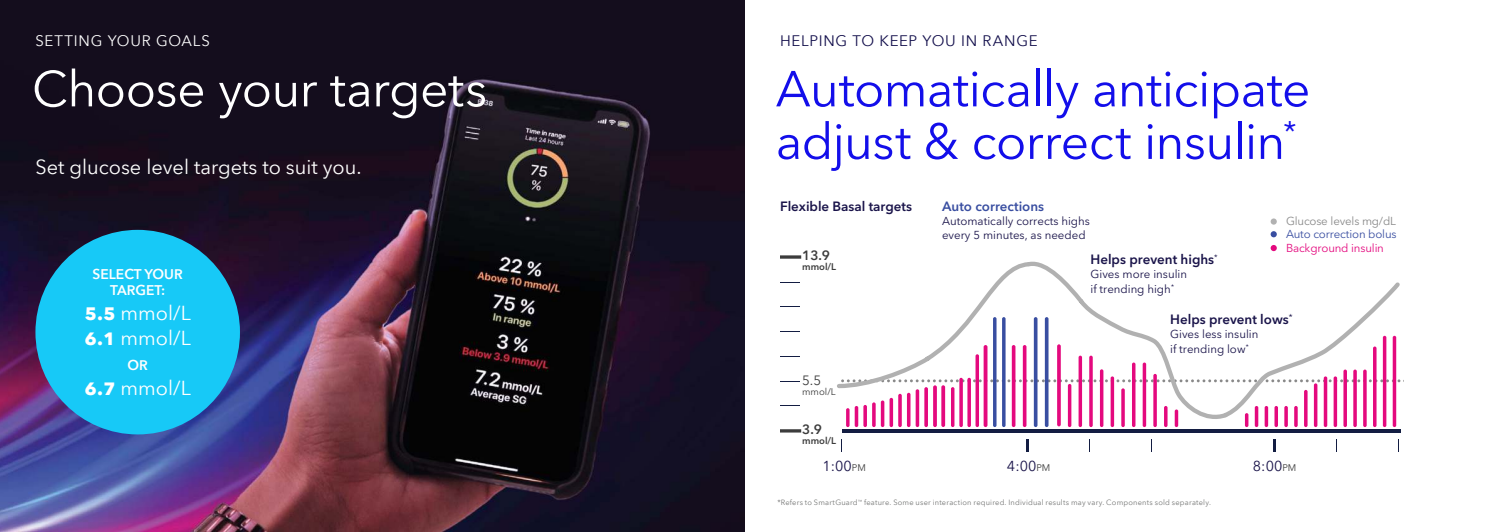
<style>
.page{position:relative;width:1489px;height:532px;background:#fff}
.page>*{position:absolute;margin:0;border:0;box-sizing:border-box;transform-origin:0 0}
.t1{font:50px/52.5px "Avenir Next World";letter-spacing:-.015em;color:#130eea}
.t2{font:50px "Avenir Next World";letter-spacing:-.015em;color:#fff}
.t3{font:20px/25px "Avenir Next World";color:#fff}
.t4{font:15px "Avenir Next World";letter-spacing:.05em;color:#120e4b}
.t5{font:15px "Avenir Next World";letter-spacing:.05em;color:#fff}
.t6{font:14.38px "Avenir Next World";color:#1a144a}
.t7{font:600 13.75px/16.2px "Avenir Next World";color:#fff;text-align:center}
.t8{font:600 13.38px "Avenir Next World";color:#1a144a}
.t9{font:600 13.38px "Avenir Next World";color:#394ea1}
.t10{font:600 13.38px "Avenir Next World";color:#3c3c3c}
.t11{font:13.38px "Avenir Next World";color:#3c3c3c}
.t12{font:11.5px/14.5px "Avenir Next World";color:#1a144a}
.t13{font:11.5px "Avenir Next World";letter-spacing:-.01em;color:#394ea1}
.t14{font:11.5px "Avenir Next World";letter-spacing:-.02em;color:#898989}
.t15{font:11.5px "Avenir Next World";letter-spacing:-.01em;color:#e4097e}
.t16{font:600 9.5px "Avenir Next World";color:#3c3c3c}
.t17{font:9.5px "Avenir Next World";color:#3c3c3c}
.t18{font:7.5px "Avenir Next World";letter-spacing:.025em;color:#767776}
.s1{font-weight:700}
.s2{font-size:9.5px;color:#3c3c3c}
</style>
<div class="page">
<img style="left:0;top:1px;width:744px;height:530px">
<div style="left:35px;top:230px;width:205px;height:204px;background:#17c9f7;border-radius:50%"></div>
<svg style="left:1231px;top:282px;width:170px;height:138px"></svg>
<div style="left:780px;top:429px;width:21px;height:3px;border:2px solid #3c3c3c"></div>
<svg style="left:780px;top:405px;width:20px;height:1px"></svg>
<svg style="left:780px;top:381px;width:20px;height:1px"></svg>
<svg style="left:780px;top:331px;width:20px;height:1px"></svg>
<svg style="left:780px;top:306px;width:20px;height:1px"></svg>
<svg style="left:780px;top:282px;width:20px;height:1px"></svg>
<div style="left:780px;top:255px;width:21px;height:3px;border:2px solid #3c3c3c"></div>
<svg style="left:780px;top:356px;width:20px;height:1px"></svg>
<svg style="left:1273px;top:439px;width:2px;height:12px"></svg>
<svg style="left:1026px;top:439px;width:2px;height:12px"></svg>
<svg style="left:841px;top:439px;width:1px;height:12px"></svg>
<hr style="left:841px;top:429px;width:559px;height:3px;background:#131d42">
<svg style="left:837px;top:261px;width:394px;height:161px"></svg>
<svg style="left:1270px;top:231px;width:6px;height:6px"></svg>
<svg style="left:1270px;top:218px;width:6px;height:6px"></svg>
<svg style="left:1270px;top:245px;width:6px;height:6px"></svg>
<hr style="left:846px;top:408px;width:3px;height:19px;background:#e4097e;border-radius:2px">
<svg style="left:854px;top:406px;width:4px;height:21px"></svg>
<hr style="left:863px;top:405px;width:3px;height:22px;background:#e4097e;border-radius:2px">
<hr style="left:872px;top:402px;width:3px;height:25px;background:#e4097e;border-radius:2px">
<svg style="left:880px;top:400px;width:4px;height:27px"></svg>
<svg style="left:889px;top:397px;width:4px;height:30px"></svg>
<hr style="left:898px;top:393px;width:3px;height:34px;background:#e4097e;border-radius:2px">
<svg style="left:906px;top:392px;width:4px;height:35px"></svg>
<svg style="left:915px;top:389px;width:4px;height:38px"></svg>
<hr style="left:924px;top:387px;width:3px;height:40px;background:#e4097e;border-radius:2px">
<hr style="left:933px;top:385px;width:3px;height:42px;background:#e4097e;border-radius:2px">
<svg style="left:941px;top:385px;width:4px;height:42px"></svg>
<svg style="left:950px;top:387px;width:4px;height:40px"></svg>
<hr style="left:959px;top:377px;width:3px;height:50px;background:#e4097e;border-radius:2px">
<hr style="left:967px;top:377px;width:3px;height:50px;background:#e4097e;border-radius:2px">
<hr style="left:975px;top:354px;width:3px;height:73px;background:#e4097e;border-radius:2px">
<svg style="left:983px;top:345px;width:4px;height:82px"></svg>
<svg style="left:992px;top:317px;width:4px;height:110px"></svg>
<hr style="left:1002px;top:317px;width:3px;height:110px;background:#394ea1;border-radius:2px">
<svg style="left:1033px;top:317px;width:4px;height:110px"></svg>
<svg style="left:1044px;top:317px;width:4px;height:110px"></svg>
<svg style="left:1011px;top:345px;width:4px;height:82px"></svg>
<svg style="left:1022px;top:345px;width:4px;height:82px"></svg>
<hr style="left:1057px;top:344px;width:3px;height:82px;background:#e4097e;border-radius:2px">
<hr style="left:1078px;top:355px;width:3px;height:72px;background:#e4097e;border-radius:2px">
<hr style="left:1089px;top:355px;width:3px;height:72px;background:#e4097e;border-radius:2px">
<svg style="left:1067px;top:384px;width:4px;height:43px"></svg>
<svg style="left:1099px;top:369px;width:4px;height:58px"></svg>
<svg style="left:1110px;top:376px;width:4px;height:51px"></svg>
<hr style="left:1121px;top:388px;width:3px;height:39px;background:#e4097e;border-radius:2px">
<svg style="left:1131px;top:362px;width:4px;height:65px"></svg>
<svg style="left:1142px;top:362px;width:4px;height:65px"></svg>
<hr style="left:1153px;top:374px;width:3px;height:53px;background:#e4097e;border-radius:2px">
<svg style="left:1163px;top:406px;width:4px;height:21px"></svg>
<svg style="left:1174px;top:409px;width:4px;height:18px"></svg>
<svg style="left:1244px;top:413px;width:4px;height:14px"></svg>
<svg style="left:1254px;top:406px;width:4px;height:21px"></svg>
<hr style="left:1264px;top:406px;width:3px;height:21px;background:#e4097e;border-radius:2px">
<hr style="left:1274px;top:406px;width:3px;height:21px;background:#e4097e;border-radius:2px">
<hr style="left:1284px;top:406px;width:3px;height:21px;background:#e4097e;border-radius:2px">
<svg style="left:1293px;top:406px;width:4px;height:21px"></svg>
<svg style="left:1303px;top:390px;width:4px;height:37px"></svg>
<svg style="left:1313px;top:383px;width:4px;height:44px"></svg>
<svg style="left:1323px;top:376px;width:4px;height:51px"></svg>
<hr style="left:1333px;top:376px;width:3px;height:51px;background:#e4097e;border-radius:2px">
<hr style="left:1343px;top:369px;width:3px;height:58px;background:#e4097e;border-radius:2px">
<hr style="left:1353px;top:369px;width:3px;height:58px;background:#e4097e;border-radius:2px">
<svg style="left:1362px;top:369px;width:4px;height:58px"></svg>
<svg style="left:1372px;top:346px;width:4px;height:81px"></svg>
<svg style="left:1382px;top:335px;width:4px;height:92px"></svg>
<hr style="left:1392px;top:335px;width:3px;height:92px;background:#e4097e;border-radius:2px">
<h3 class="t5" style="left:35px;top:35px;width:176px">SETTING YOUR GOALS</h3>
<h1 class="t2" style="left:32px;top:68px;width:457px">Choose your targets</h1>
<h2 class="t3" style="left:35px;top:156px;width:327px">Set glucose level targets to suit you.</h2>
<p class="t7" style="left:93px;top:267px;width:92px">SELECT YOUR<br>TARGET:</p>
<h2 class="t3" style="left:85px;top:301px;width:108px"><span class="s1">5.5</span> mmol/L<br><span class="s1">6.1</span> mmol/L</h2>
<p class="t7" style="left:127px;top:358px;width:22px">OR</p>
<h2 class="t3" style="left:85px;top:376px;width:108px"><span class="s1">6.7</span> mmol/L</h2>
<h3 class="t4" style="left:780px;top:35px;width:259px">HELPING TO KEEP YOU IN RANGE</h3>
<h1 class="t1" style="left:775px;top:67px;width:536px">Automatically anticipate adjust &amp; correct insulin<sup>*</sup></h1>
<p class="t8" style="left:780px;top:200px;width:133px">Flexible Basal targets</p>
<p class="t10" style="left:802px;top:250px;width:29px">13.9</p>
<p class="t16" style="left:802px;top:262px;width:35px">mmol/L</p>
<p class="t9" style="left:942px;top:200px;width:104px">Auto corrections</p>
<p class="t12" style="left:942px;top:215px;width:149px">Automatically corrects highs every 5 minutes, as needed</p>
<p class="t14" style="left:1285px;top:216px;width:111px">Glucose levels mg/dL</p>
<p class="t13" style="left:1285px;top:229px;width:112px">Auto correction bolus</p>
<p class="t15" style="left:1285px;top:243px;width:99px">Background insulin</p>
<p class="t8" style="left:1090px;top:254px;width:129px">Helps prevent highs<sup>*</sup></p>
<p class="t12" style="left:1090px;top:268px;width:98px">Gives more insulin if trending high<sup>*</sup></p>
<p class="t8" style="left:1170px;top:313px;width:124px">Helps prevent lows<sup>*</sup></p>
<p class="t12" style="left:1170px;top:328px;width:90px">Gives less insulin if trending low<sup>*</sup></p>
<p class="t11" style="left:802px;top:375px;width:20px">5.5</p>
<p class="t17" style="left:802px;top:387px;width:35px">mmol/L</p>
<p class="t10" style="left:802px;top:424px;width:21px">3.9</p>
<p class="t16" style="left:802px;top:436px;width:35px">mmol/L</p>
<p class="t6" style="left:822px;top:460px;width:45px">1:00<span class="s2">PM</span></p>
<p class="t6" style="left:1006px;top:460px;width:45px">4:00<span class="s2">PM</span></p>
<p class="t6" style="left:1252px;top:460px;width:45px">8:00<span class="s2">PM</span></p>
<p class="t18" style="left:777px;top:499px;width:435px">*Refers to SmartGuard<sup>™</sup> feature. Some user interaction required. Individual results may vary. Components sold separately.</p>
</div>
